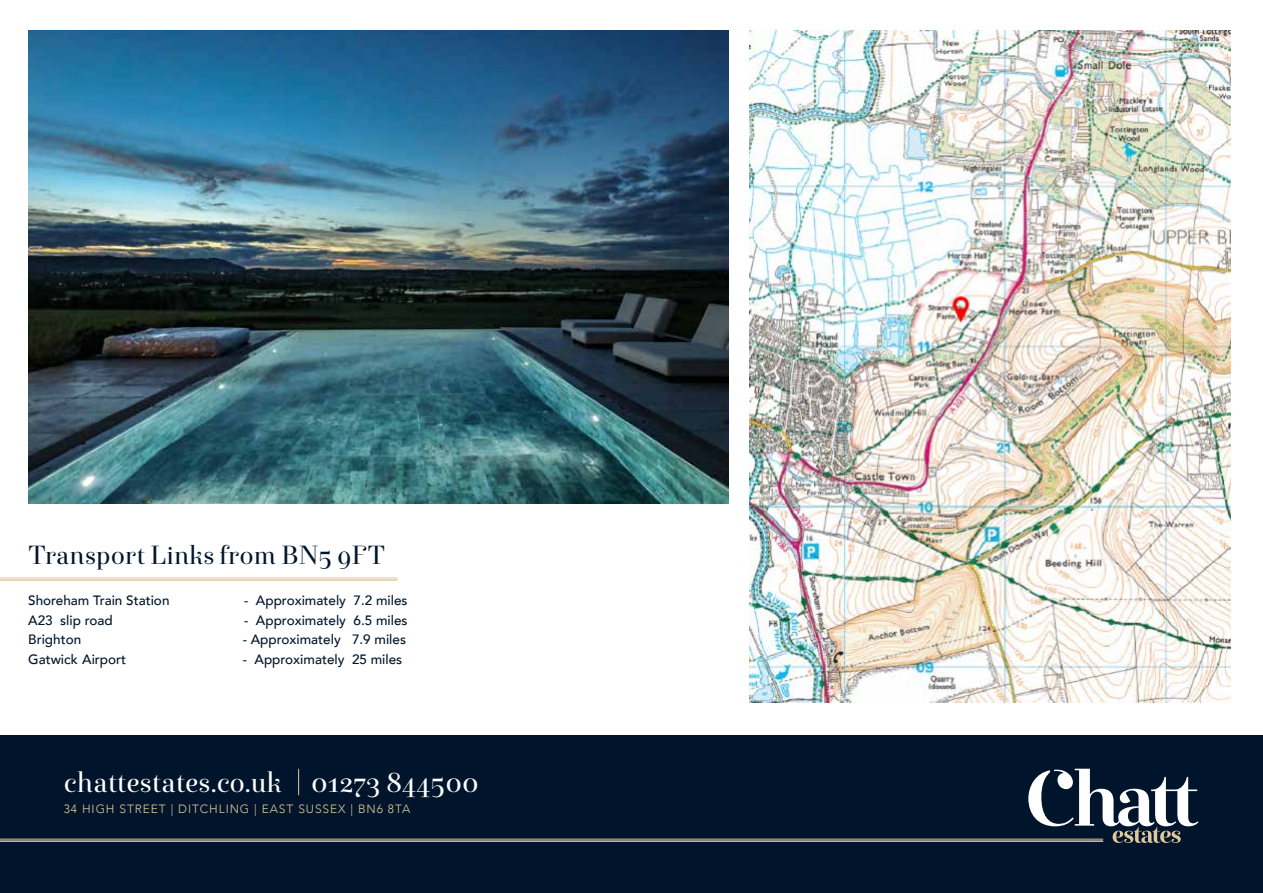
<style>
.page{position:relative;width:1263px;height:893px;background:#fff}
.page>*{position:absolute;margin:0;border:0;box-sizing:border-box;transform-origin:0 0}
.t1{font:28.5px "Exquise FY";color:#fff}
.t2{font:26.25px "Exquise FY";color:#00152c}
.t3{font:500 13.5px "Avenir";color:#00152c}
.t4{font:300 12px "Avenir";letter-spacing:.075em;color:#dfc99a}
</style>
<div class="page">
<div style="left:0;top:736px;width:1263px;height:157px;background:#00152c"></div>
<hr style="left:0;top:839px;width:1103px;height:1px;background:#dfc99a">
<hr style="left:0;top:840px;width:1103px;height:2px;background:#dfc99a">
<svg style="left:1028px;top:769px;width:170px;height:74px"></svg>
<svg style="left:298px;top:769px;width:1px;height:26px"></svg>
<img style="left:28px;top:30px;width:700px;height:474px">
<img style="left:749px;top:30px;width:482px;height:672px">
<hr style="left:0;top:578px;width:398px;height:1px;background:#dfc99a">
<hr style="left:0;top:579px;width:398px;height:2px;background:#dfc99a">
<h2 class="t2" style="left:28px;top:539px;width:359px">Transport Links from BN5 9FT</h2>
<p class="t3" style="left:28px;top:589px;width:143px">Shoreham Train Station</p>
<p class="t3" style="left:244px;top:589px;width:165px">- Approximately 7.2 miles</p>
<p class="t3" style="left:28px;top:608px;width:86px">A23 slip road</p>
<p class="t3" style="left:244px;top:608px;width:165px">- Approximately 6.5 miles</p>
<p class="t3" style="left:28px;top:628px;width:55px">Brighton</p>
<p class="t3" style="left:243px;top:628px;width:165px">- Approximately 7.9 miles</p>
<p class="t3" style="left:28px;top:647px;width:99px">Gatwick Airport</p>
<p class="t3" style="left:243px;top:647px;width:161px">- Approximately 25 miles</p>
<h1 class="t1" style="left:64px;top:765px;width:416px">chattestates.co.uk 01273 844500</h1>
<p class="t4" style="left:64px;top:802px;width:348px">34 HIGH STREET | DITCHLING | EAST SUSSEX | BN6 8TA</p>
</div>
